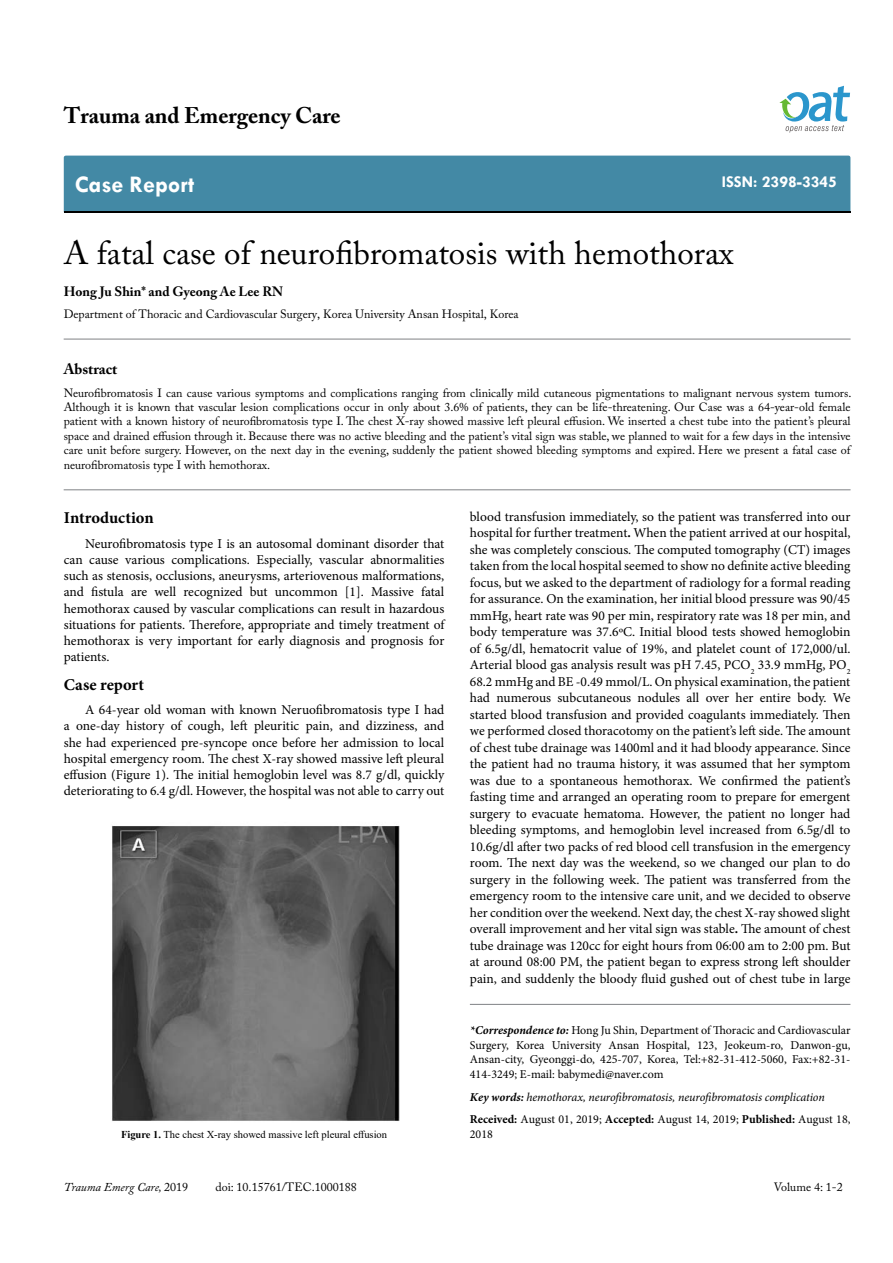
<style>
.page{position:relative;width:893px;height:1263px;background:#fff}
.page>*{position:absolute;margin:0;border:0;box-sizing:border-box;transform-origin:0 0}
.t1{font:33px "Adobe Caslon Pro";color:#000}
.t2{font:700 24px "Tw Cen";color:#fff}
.t3{font:700 22.5px "Adobe Caslon Pro";color:#000}
.t4{font:700 16.5px "Minion Pro";letter-spacing:.005em;color:#000}
.t5{font:700 16.5px "Tw Cen";color:#fff}
.t6{font:700 15px "Adobe Caslon Pro";color:#000}
.t7{font:13.5px/16.5px "Minion Pro";letter-spacing:-.005em;color:#000;text-align:justify}
.t8{font:700 13.5px "Adobe Caslon Pro";color:#000}
.t9{font:12px/14.4px "Adobe Caslon Pro";color:#000;text-align:justify}
.t10{font:12px/14.4px "Minion Pro";color:#000;text-align:justify}
.t11{font:italic 12px/23px "Minion Pro";letter-spacing:-.01em;color:#000}
.t12{font:italic 12px "Adobe Caslon Pro";color:#000}
.t13{font:10.5px "Times New Roman";color:#000}
.s1{font-weight:700}
.s2{font-style:normal}
.s3{font-weight:700;font-style:italic}
.s4{font-weight:700;font-style:normal}
</style>
<div class="page">
<div style="left:64px;top:156px;width:786px;height:56px;background:#4389a5"></div>
<svg style="left:779px;top:86px;width:71px;height:47px"></svg>
<hr style="left:64px;top:339px;width:787px;height:1px;background:#808285">
<hr style="left:64px;top:490px;width:787px;height:1px;background:#808285">
<hr style="left:470px;top:1004px;width:380px;height:1px;background:#808285">
<img style="left:111px;top:825px;width:289px;height:296px">
<h3 class="t3" style="left:64px;top:102px;width:278px">Trauma and Emergency Care</h3>
<h2 class="t2" style="left:75px;top:170px;width:121px">Case Report</h2>
<p class="t5" style="left:722px;top:172px;width:117px">ISSN: 2398-3345</p>
<h1 class="t1" style="left:64px;top:233px;width:671px">A fatal case of neurofibromatosis with hemothorax</h1>
<p class="t8" style="left:64px;top:283px;width:221px">Hong Ju Shin* and Gyeong Ae Lee RN</p>
<p class="t9" style="left:64px;top:306px;width:456px">Department of Thoracic and Cardiovascular Surgery, Korea University Ansan Hospital, Korea</p>
<p class="t6" style="left:64px;top:360px;width:55px">Abstract</p>
<p class="t9" style="left:64px;top:385px;width:789px">Neurofibromatosis I can cause various symptoms and complications ranging from clinically mild cutaneous pigmentations to malignant nervous system tumors.<br>Although it is known that vascular lesion complications occur in only about 3.6% of patients, they can be life-threatening. Our Case was a 64-year-old female patient with a known history of neurofibromatosis type I. The chest X-ray showed massive left pleural effusion. We inserted a chest tube into the patient’s pleural space and drained effusion through it. Because there was no active bleeding and the patient’s vital sign was stable, we planned to wait for a few days in the intensive care unit before surgery. However, on the next day in the evening, suddenly the patient showed bleeding symptoms and expired. Here we present a fatal case of neurofibromatosis type I with hemothorax.</p>
<p class="t4" style="left:64px;top:506px;width:91px">Introduction</p>
<p class="t7" style="left:64px;top:535px;width:382px;text-indent:21px">Neurofibromatosis type I is an autosomal dominant disorder that can cause various complications. Especially, vascular abnormalities such as stenosis, occlusions, aneurysms, arteriovenous malformations, and fistula are well recognized but uncommon [1]. Massive fatal hemothorax caused by vascular complications can result in hazardous situations for patients. Therefore, appropriate and timely treatment of hemothorax is very important for early diagnosis and prognosis for patients.</p>
<p class="t4" style="left:64px;top:673px;width:82px">Case report</p>
<p class="t7" style="left:64px;top:702px;width:382px;text-indent:21px">A 64-year old woman with known Neruofibromatosis type I had a one-day history of cough, left pleuritic pain, and dizziness, and she had experienced pre-syncope once before her admission to local hospital emergency room. The chest X-ray showed massive left pleural effusion (Figure 1). The initial hemoglobin level was 8.7 g/dl, quickly deteriorating to 6.4 g/dl. However, the hospital was not able to carry out</p>
<p class="t13" style="left:121px;top:1127px;width:268px"><span class="s1">Figure 1.</span> The chest X-ray showed massive left pleural effusion</p>
<p class="t12" style="left:64px;top:1180px;width:126px">Trauma Emerg Care, <span class="s2">2019</span></p>
<p class="t9" style="left:215px;top:1180px;width:143px">doi: 10.15761/TEC.1000188</p>
<p class="t7" style="left:470px;top:508px;width:382px">blood transfusion immediately, so the patient was transferred into our hospital for further treatment<span class="s1">.</span> When the patient arrived at our hospital, she was completely conscious. The computed tomography (CT) images taken from the local hospital seemed to show no definite active bleeding focus, but we asked to the department of radiology for a formal reading for assurance. On the examination, her initial blood pressure was 90/45 mmHg, heart rate was 90 per min, respiratory rate was 18 per min, and body temperature was 37.6ºC. Initial blood tests showed hemoglobin of 6.5g/dl, hematocrit value of 19%, and platelet count of 172,000/ul.<br>Arterial blood gas analysis result was pH 7.45, PCO<sub>2</sub> 33.9 mmHg, PO<sub>2<br></sub>68.2 mmHg and BE -0.49 mmol/L. On physical examination, the patient had numerous subcutaneous nodules all over her entire body. We started blood transfusion and provided coagulants immediately. Then we performed closed thoracotomy on the patient’s left side. The amount of chest tube drainage was 1400ml and it had bloody appearance. Since the patient had no trauma history, it was assumed that her symptom was due to a spontaneous hemothorax. We confirmed the patient’s fasting time and arranged an operating room to prepare for emergent surgery to evacuate hematoma. However, the patient no longer had bleeding symptoms, and hemoglobin level increased from 6.5g/dl to 10.6g/dl after two packs of red blood cell transfusion in the emergency room. The next day was the weekend, so we changed our plan to do surgery in the following week. The patient was transferred from the emergency room to the intensive care unit, and we decided to observe her condition over the weekend. Next day, the chest X-ray showed slight overall improvement and her vital sign was stable<span class="s1">.</span> The amount of chest tube drainage was 120cc for eight hours from 06:00 am to 2:00 pm. But at around 08:00 PM, the patient began to express strong left shoulder pain, and suddenly the bloody fluid gushed out of chest tube in large</p>
<p class="t10" style="left:470px;top:1023px;width:382px"><span class="s3">*Correspondence to:</span> Hong Ju Shin, Department of Thoracic and Cardiovascular Surgery, Korea University Ansan Hospital, 123, Jeokeum-ro, Danwon-gu, Ansan-city, Gyeonggi-do, 425-707, Korea, Tel:+82-31-412-5060, Fax:+82-31- 414-3249; E-mail: babymedi@naver.com</p>
<p class="t11" style="left:470px;top:1085px;width:382px"><span class="s1">Key words:</span> hemothorax, neurofibromatosis, neurofibromatosis complication<br><span class="s4">Received:</span> <span class="s2">August 01, 2019;</span> <span class="s4">Accepted:</span> <span class="s2">August 14, 2019;</span> <span class="s4">Published:</span> <span class="s2">August 18,</span></p>
<p class="t10" style="left:470px;top:1127px;width:25px">2018</p>
<p class="t9" style="left:774px;top:1180px;width:71px">Volume 4: 1-2</p>
</div>
